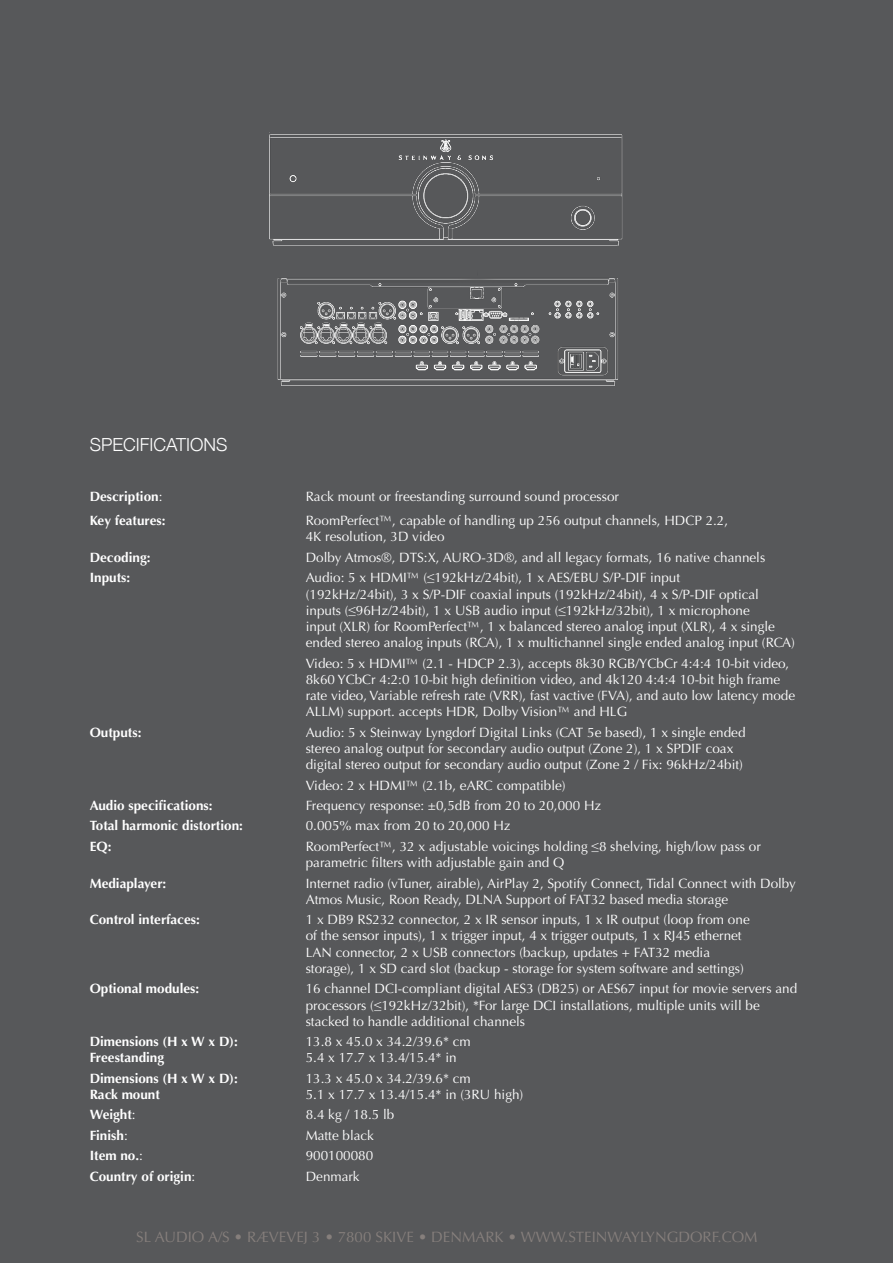
<style>
.page{position:relative;width:893px;height:1263px;background:#57585a}
.page>*{position:absolute;margin:0;border:0;box-sizing:border-box;transform-origin:0 0}
.Underoverskrift{font:300 18px "Helvetica Neue";color:#fff}
.t1{font:15px "Optima";color:#867f7c}
.Brødtekst{font:13.5px/16.2px "Optima";color:#fff}
.Brødtekst-2{font:700 13.5px "Optima";color:#fff}
.s1{font-weight:400}
</style>
<div class="page">
<img style="left:277px;top:278px;width:341px;height:108px">
<img style="left:269px;top:132px;width:354px;height:114px">
<p class="Underoverskrift" style="left:90px;top:430px;width:139px">SPECIFICATIONS</p>
<p class="Brødtekst-2" style="left:90px;top:488px;width:74px">Description<span class="s1">:</span></p>
<p class="Brødtekst" style="left:306px;top:488px;width:315px">Rack mount or freestanding surround sound processor</p>
<p class="Brødtekst-2" style="left:90px;top:513px;width:77px">Key features:</p>
<p class="Brødtekst" style="left:306px;top:513px;width:424px">RoomPerfect™, capable of handling up 256 output channels, HDCP 2.2,<br>4K resolution, 3D video</p>
<p class="Brødtekst-2" style="left:90px;top:549px;width:62px">Decoding:</p>
<p class="Brødtekst" style="left:306px;top:549px;width:461px">Dolby Atmos®, DTS:X, AURO-3D®, and all legacy formats, 16 native channels</p>
<p class="Brødtekst-2" style="left:90px;top:570px;width:42px">Inputs:</p>
<p class="Brødtekst" style="left:306px;top:570px;width:491px">Audio: 5 x HDMI™ (≤192kHz/24bit), 1 x AES/EBU S/P-DIF input<br>(192kHz/24bit), 3 x S/P-DIF coaxial inputs (192kHz/24bit), 4 x S/P-DIF optical inputs (≤96Hz/24bit), 1 x USB audio input (≤192kHz/32bit), 1 x microphone<br>input (XLR) for RoomPerfect™, 1 x balanced stereo analog input (XLR), 4 x single ended stereo analog inputs (RCA), 1 x multichannel single ended analog input (RCA)</p>
<p class="Brødtekst" style="left:306px;top:655px;width:491px">Video: 5 x HDMI™ (2.1 - HDCP 2.3), accepts 8k30 RGB/YCbCr 4:4:4 10-bit video, 8k60 YCbCr 4:2:0 10-bit high definition video, and 4k120 4:4:4 10-bit high frame rate video, Variable refresh rate (VRR), fast vactive (FVA), and auto low latency mode ALLM) support. accepts HDR, Dolby Vision™ and HLG</p>
<p class="Brødtekst-2" style="left:90px;top:724px;width:53px">Outputs:</p>
<p class="Brødtekst" style="left:306px;top:724px;width:441px">Audio: 5 x Steinway Lyngdorf Digital Links (CAT 5e based), 1 x single ended stereo analog output for secondary audio output (Zone 2), 1 x SPDIF coax digital stereo output for secondary audio output (Zone 2 / Fix: 96kHz/24bit)</p>
<p class="Brødtekst" style="left:306px;top:777px;width:261px">Video: 2 x HDMI™ (2.1b, eARC compatible)</p>
<p class="Brødtekst-2" style="left:90px;top:797px;width:124px">Audio specifications:</p>
<p class="Brødtekst" style="left:306px;top:797px;width:297px">Frequency response: ±0,5dB from 20 to 20,000 Hz</p>
<p class="Brødtekst-2" style="left:90px;top:818px;width:155px">Total harmonic distortion:</p>
<p class="Brødtekst" style="left:306px;top:818px;width:206px">0.005% max from 20 to 20,000 Hz</p>
<p class="Brødtekst-2" style="left:90px;top:838px;width:23px">EQ:</p>
<p class="Brødtekst" style="left:306px;top:838px;width:457px">RoomPerfect™, 32 x adjustable voicings holding ≤8 shelving, high/low pass or parametric filters with adjustable gain and Q</p>
<p class="Brødtekst-2" style="left:90px;top:875px;width:78px">Mediaplayer:</p>
<p class="Brødtekst" style="left:306px;top:875px;width:492px">Internet radio (vTuner, airable), AirPlay 2, Spotify Connect, Tidal Connect with Dolby<br>Atmos Music, Roon Ready, DLNA Support of FAT32 based media storage</p>
<p class="Brødtekst-2" style="left:90px;top:912px;width:112px">Control interfaces:</p>
<p class="Brødtekst" style="left:306px;top:912px;width:445px">1 x DB9 RS232 connector, 2 x IR sensor inputs, 1 x IR output (loop from one of the sensor inputs), 1 x trigger input, 4 x trigger outputs, 1 x RJ45 ethernet LAN connector, 2 x USB connectors (backup, updates + FAT32 media storage), 1 x SD card slot (backup - storage for system software and settings)</p>
<p class="Brødtekst-2" style="left:90px;top:981px;width:111px">Optional modules:</p>
<p class="Brødtekst" style="left:306px;top:981px;width:493px">16 channel DCI-compliant digital AES3 (DB25) or AES67 input for movie servers and processors (≤192kHz/32bit), *For large DCI installations, multiple units will be stacked to handle additional channels</p>
<p class="Brødtekst-2" style="left:90px;top:1034px;width:150px">Dimensions (H x W x D):</p>
<p class="Brødtekst" style="left:306px;top:1034px;width:167px">13.8 x 45.0 x 34.2/39.6* cm</p>
<p class="Brødtekst-2" style="left:90px;top:1050px;width:76px">Freestanding</p>
<p class="Brødtekst" style="left:306px;top:1050px;width:152px">5.4 x 17.7 x 13.4/15.4* in</p>
<p class="Brødtekst-2" style="left:90px;top:1070px;width:150px">Dimensions (H x W x D):</p>
<p class="Brødtekst" style="left:306px;top:1070px;width:167px">13.3 x 45.0 x 34.2/39.6* cm</p>
<p class="Brødtekst-2" style="left:90px;top:1086px;width:72px">Rack mount</p>
<p class="Brødtekst" style="left:306px;top:1086px;width:219px">5.1 x 17.7 x 13.4/15.4* in (3RU high)</p>
<p class="Brødtekst-2" style="left:90px;top:1107px;width:48px">Weight<span class="s1">:</span></p>
<p class="Brødtekst" style="left:306px;top:1107px;width:90px">8.4 kg / 18.5 lb</p>
<p class="Brødtekst-2" style="left:90px;top:1127px;width:40px">Finish<span class="s1">:</span></p>
<p class="Brødtekst" style="left:306px;top:1127px;width:70px">Matte black</p>
<p class="Brødtekst-2" style="left:90px;top:1148px;width:55px">Item no.<span class="s1">:</span></p>
<p class="Brødtekst" style="left:306px;top:1148px;width:69px">900100080</p>
<p class="Brødtekst-2" style="left:90px;top:1168px;width:107px">Country of origin<span class="s1">:</span></p>
<p class="Brødtekst" style="left:306px;top:1168px;width:55px">Denmark</p>
<p class="t1" style="left:136px;top:1228px;width:623px">SL AUDIO A/S • RÆVEVEJ 3 • 7800 SKIVE • DENMARK • WWW.STEINWAYLYNGDORF.COM</p>
</div>
